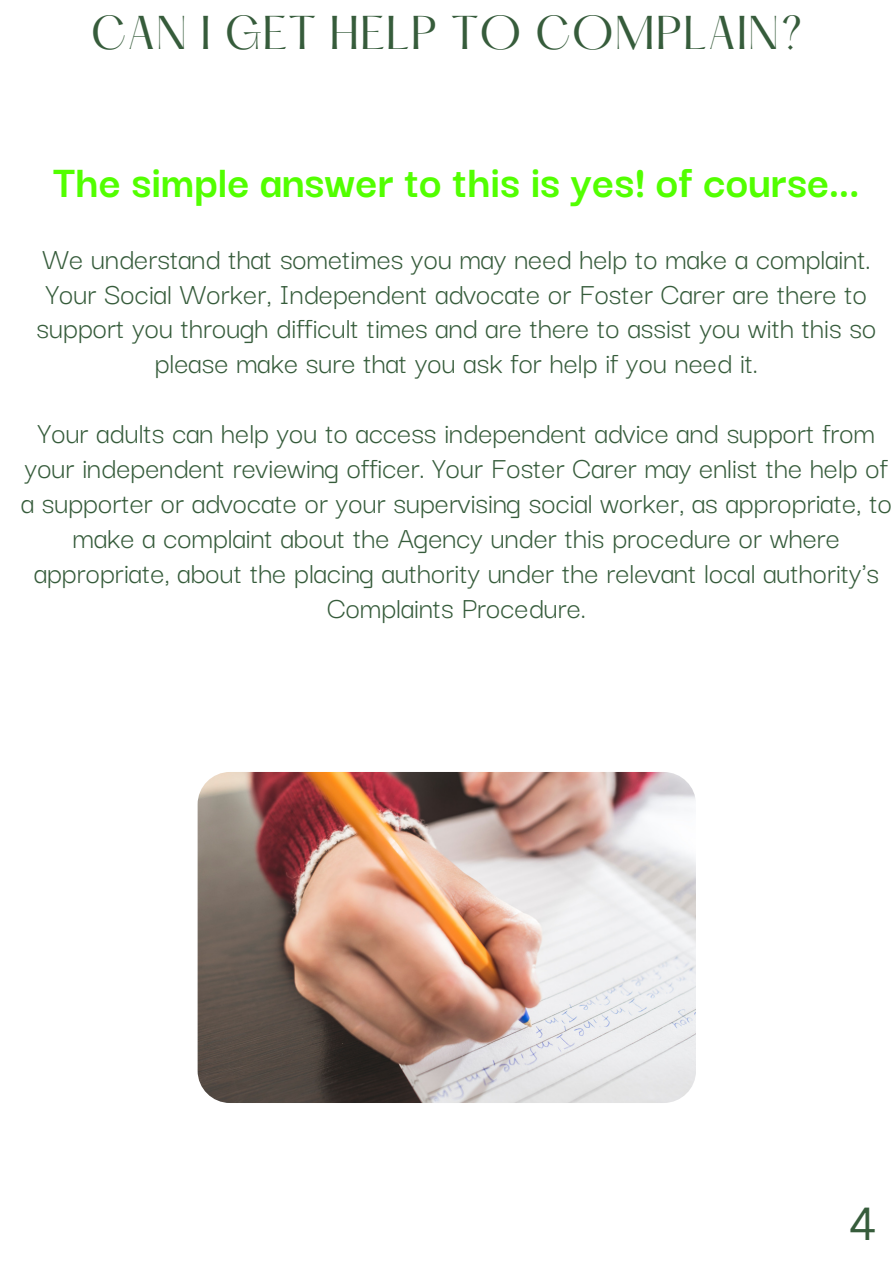
<style>
.page{position:relative;width:894px;height:1264px;background:#fff}
.page>*{position:absolute;margin:0;border:0;box-sizing:border-box;transform-origin:0 0}
.t1{font:700 48.3px "Darker Grotesque";color:#52ff00}
.t2{font:45px "Canva Sans";color:#365c3b}
.t3{font:41.4px "Hatton";letter-spacing:.02em;color:#365c3b}
.t4{font:31.8px/34.8px "Darker Grotesque";color:#365c3b;text-align:center}
</style>
<div class="page">
<img style="left:197px;top:772px;width:498px;height:330px;border-radius:32px">
<h3 class="t3" style="left:91px;top:14px;width:713px">CAN I GET HELP TO COMPLAIN?</h3>
<h1 class="t1" style="left:53px;top:145px;width:808px">The simple answer to this is yes! of course...</h1>
<p class="t4" style="left:37px;top:239px;width:840px">We understand that sometimes you may need help to make a complaint.<br>Your Social Worker, Independent advocate or Foster Carer are there to support you through difficult times and are there to assist you with this so please make sure that you ask for help if you need it.</p>
<p class="t4" style="left:21px;top:413px;width:872px">Your adults can help you to access independent advice and support from your independent reviewing officer. Your Foster Carer may enlist the help of a supporter or advocate or your supervising social worker, as appropriate, to make a complaint about the Agency under this procedure or where appropriate, about the placing authority under the relevant local authority's Complaints Procedure.</p>
<h2 class="t2" style="left:848px;top:1191px;width:29px">4</h2>
</div>
